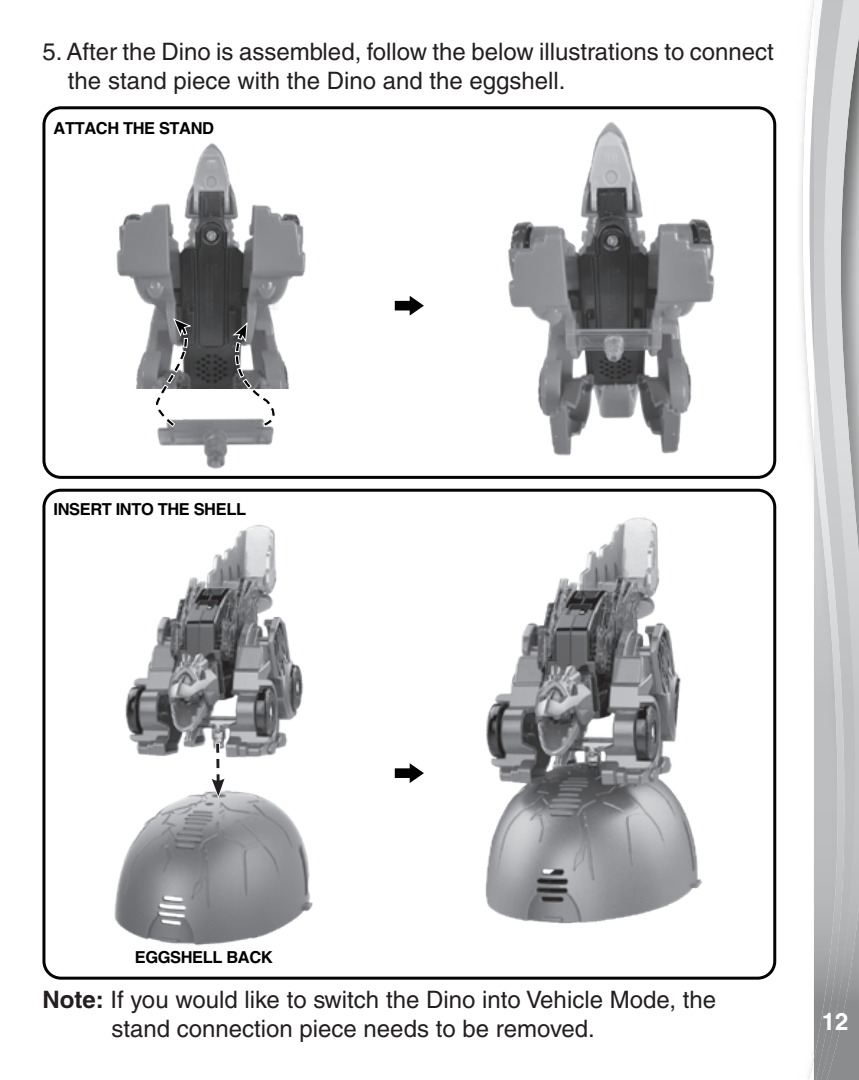
<style>
.page{position:relative;width:859px;height:1080px;background:#fff}
.page>*{position:absolute;margin:0;border:0;box-sizing:border-box;transform-origin:0 0}
.t1{font:500 24px/28.8px "Helvetica";color:#231f20}
.t2{font:700 24px "Helvetica";color:#fff}
.t3{font:700 16.5px "Helvetica";letter-spacing:-.025em;color:#000}
.s1{font-weight:700}
</style>
<div class="page">
<svg style="left:802px;top:0;width:12px;height:1080px"></svg>
<img style="left:847px;top:906px;width:12px;height:174px">
<svg style="left:847px;top:0;width:12px;height:906px;background:#b6b7b8"></svg>
<img style="left:814px;top:0;width:33px;height:1080px">
<img style="left:114px;top:790px;width:199px;height:156px">
<img style="left:125px;top:524px;width:178px;height:234px">
<div style="left:42px;top:489px;width:734px;height:491px;border:3px solid #030303;border-radius:17px"></div>
<img style="left:116px;top:143px;width:190px;height:245px">
<img style="left:157px;top:418px;width:115px;height:51px">
<div style="left:42px;top:106px;width:734px;height:373px;border:3px solid #030303;border-radius:17px"></div>
<img style="left:508px;top:122px;width:207px;height:334px">
<svg style="left:395px;top:296px;width:29px;height:20px"></svg>
<svg style="left:395px;top:763px;width:29px;height:20px"></svg>
<svg style="left:210px;top:744px;width:16px;height:55px"></svg>
<img style="left:485px;top:517px;width:217px;height:407px">
<svg style="left:231px;top:321px;width:45px;height:121px"></svg>
<svg style="left:155px;top:317px;width:36px;height:112px"></svg>
<p class="t1" style="left:68px;top:37px;width:707px;text-indent:-26px">5. After the Dino is assembled, follow the below illustrations to connect the stand piece with the Dino and the eggshell.</p>
<p class="t3" style="left:54px;top:118px;width:162px">ATTACH THE STAND</p>
<p class="t3" style="left:54px;top:499px;width:194px">INSERT INTO THE SHELL</p>
<p class="t3" style="left:135px;top:948px;width:140px">EGGSHELL BACK</p>
<p class="t1" style="left:111px;top:985px;width:606px;text-indent:-69px"><span class="s1">Note:</span> If you would like to switch the Dino into Vehicle Mode, the stand connection piece needs to be removed.</p>
<p class="t2" style="left:822px;top:1007px;width:28px">12</p>
</div>
